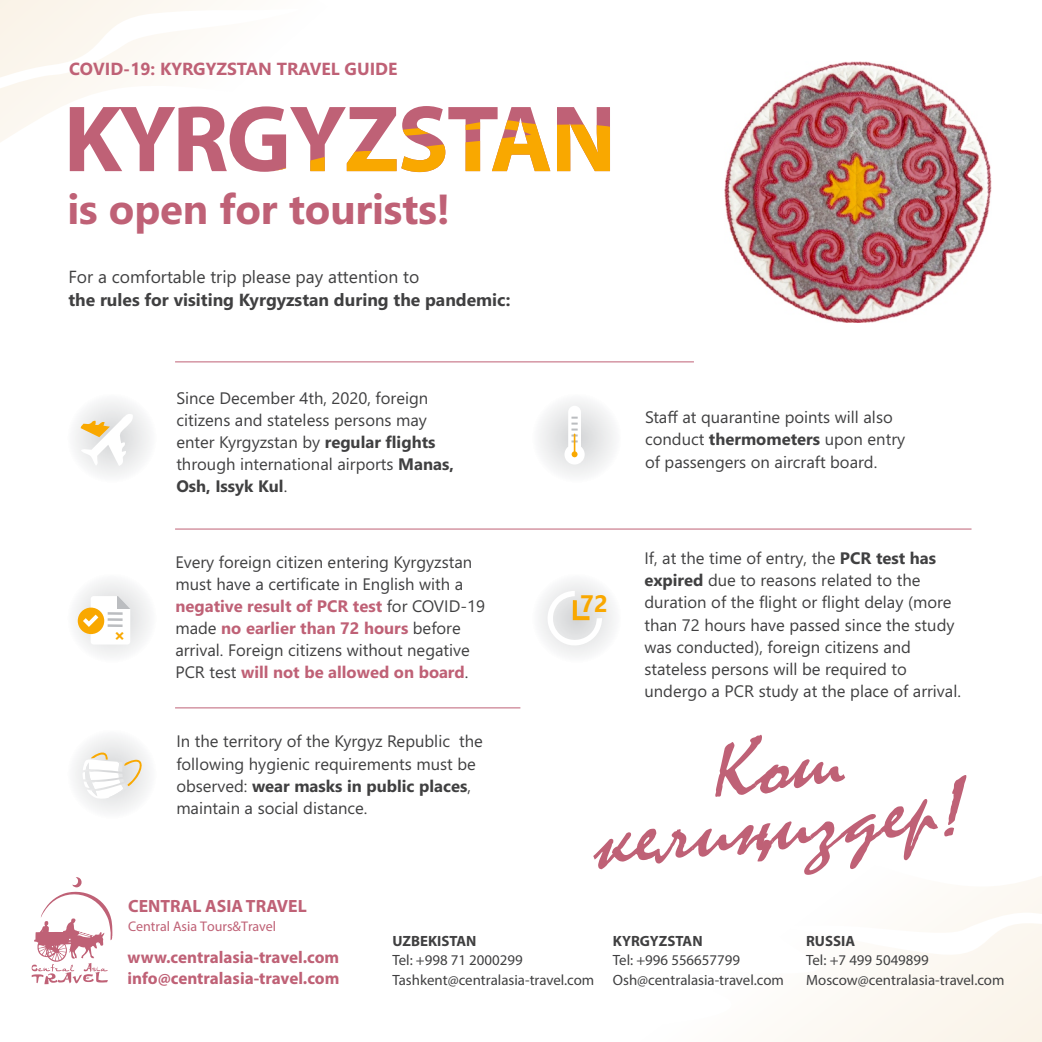
<style>
.page{position:relative;width:1042px;height:1042px;background:#fff}
.page>*{position:absolute;margin:0;border:0;box-sizing:border-box;transform-origin:0 0}
.t1{font:italic 83.83px "Mistral";color:#bf6176;scale:1.14 1}
.t2{font:700 42px "Segoe UI";letter-spacing:-.005em;color:#bf6176}
.t3{font:700 23.97px "Segoe UI";color:#f9a800}
.t4{font:700 17.68px "Myriad Pro";color:#bf6176}
.t5{font:700 17.5px "Segoe UI";color:#404041}
.t6{font:17.5px "Segoe UI";color:#404041}
.t7{font:700 17.5px "Segoe UI";color:#bf6176}
.t8{font:700 17.15px/21.3px "Myriad Pro";color:#bf6176}
.t9{font:16.62px/22.1px "Segoe UI";color:#404041}
.t10{font:14.88px/19.6px "Myriad Pro";color:#404041}
.t11{font:700 14.88px "Myriad Pro";color:#404041}
.t12{font:14px "Myriad Pro";color:#bf6176}
.s1{font-weight:700}
.s2{font-weight:700;color:#bf6176}
</style>
<div class="page">
<svg style="left:0;top:1px;width:422px;height:172px"></svg>
<svg style="left:784px;top:877px;width:257px;height:165px;fill:#fcf9f4"></svg>
<div style="left:526px;top:570px;width:96px;height:96px;background:#f8f8f9;border-radius:50%"></div>
<svg style="left:526px;top:390px;width:96px;height:96px"></svg>
<div style="left:61px;top:726px;width:96px;height:96px;background:#f7f7f8;border-radius:50%"></div>
<div style="left:61px;top:570px;width:96px;height:96px;background:linear-gradient(to right,#fbfbfb,#f4f4f5);border-radius:50%"></div>
<div style="left:61px;top:390px;width:96px;height:96px;background:#f7f7f8;border-radius:50%"></div>
<svg style="left:70px;top:106px;width:540px;height:66px"></svg>
<svg style="left:32px;top:877px;width:80px;height:107px"></svg>
<svg style="left:81px;top:412px;width:53px;height:54px"></svg>
<div style="left:78px;top:607px;width:26px;height:27px;background:#f9a800;border-radius:50%"></div>
<svg style="left:83px;top:749px;width:59px;height:50px"></svg>
<svg style="left:564px;top:406px;width:21px;height:58px"></svg>
<svg style="left:546px;top:591px;width:56px;height:59px"></svg>
<hr style="left:175px;top:528px;width:796px;height:1px;background:#bf6176">
<hr style="left:175px;top:707px;width:345px;height:1px;background:#bf6176">
<hr style="left:175px;top:361px;width:519px;height:1px;background:#bf6176">
<img style="left:725px;top:62px;width:266px;height:260px">
<svg style="left:83px;top:596px;width:47px;height:39px"></svg>
<p class="t7" style="left:69px;top:63px;width:330px">COVID-19: KYRGYZSTAN TRAVEL GUIDE</p>
<h2 class="t2" style="left:67px;top:193px;width:384px">is open for tourists!</h2>
<p class="t6" style="left:68px;top:270px;width:352px">For a comfortable trip please pay attention to</p>
<p class="t5" style="left:68px;top:293px;width:443px">the rules for visiting Kyrgyzstan during the pandemic:</p>
<p class="t9" style="left:176px;top:388px;width:279px">Since December 4th, 2020, foreign citizens and stateless persons may enter Kyrgyzstan by <span class="s1">regular flights </span>through international airports <span class="s1">Manas,<br>Osh, Issyk Kul</span>.</p>
<p class="t9" style="left:175px;top:552px;width:311px">Every foreign citizen entering Kyrgyzstan must have a certificate in English with a <span class="s2">negative result of PCR test</span> for COVID-19 made <span class="s2">no earlier than 72 hours</span> before arrival. Foreign citizens without negative PCR test <span class="s2">will not be allowed on board</span>.</p>
<p class="t9" style="left:176px;top:732px;width:308px">In the territory of the Kyrgyz Republic the following hygienic requirements must be observed: <span class="s1">wear masks in public places</span>, maintain a social distance.</p>
<p class="t4" style="left:128px;top:898px;width:180px">CENTRAL ASIA TRAVEL</p>
<p class="t12" style="left:128px;top:920px;width:149px">Central Asia Tours&amp;Travel</p>
<h3 class="t3" style="left:580px;top:594px;width:29px">72</h3>
<p class="t9" style="left:645px;top:408px;width:262px">Staff at quarantine points will also conduct <span class="s1">thermometers</span> upon entry of passengers on aircraft board.</p>
<p class="t9" style="left:644px;top:549px;width:318px">If, at the time of entry, the <span class="s1">PCR test has expired</span> due to reasons related to the duration of the flight or flight delay (more than 72 hours have passed since the study was conducted), foreign citizens and stateless persons will be required to undergo a PCR study at the place of arrival.</p>
<h1 class="t1" style="left:589px;top:812px;width:329px;rotate:-5deg">келиниздер!</h1>
<p class="t8" style="left:127px;top:948px;width:213px">www.centralasia-travel.com info@centralasia-travel.com</p>
<p class="t11" style="left:392px;top:934px;width:86px">UZBEKISTAN</p>
<p class="t10" style="left:392px;top:952px;width:203px">Tel: +998 71 2000299<br>Tashkent@centralasia-travel.com</p>
<p class="t11" style="left:613px;top:934px;width:91px">KYRGYZSTAN</p>
<p class="t10" style="left:613px;top:952px;width:173px">Tel: +996 556657799<br>Osh@centralasia-travel.com</p>
<p class="t11" style="left:806px;top:934px;width:50px">RUSSIA</p>
<p class="t10" style="left:806px;top:952px;width:200px">Tel: +7 499 5049899<br>Moscow@centralasia-travel.com</p>
</div>
